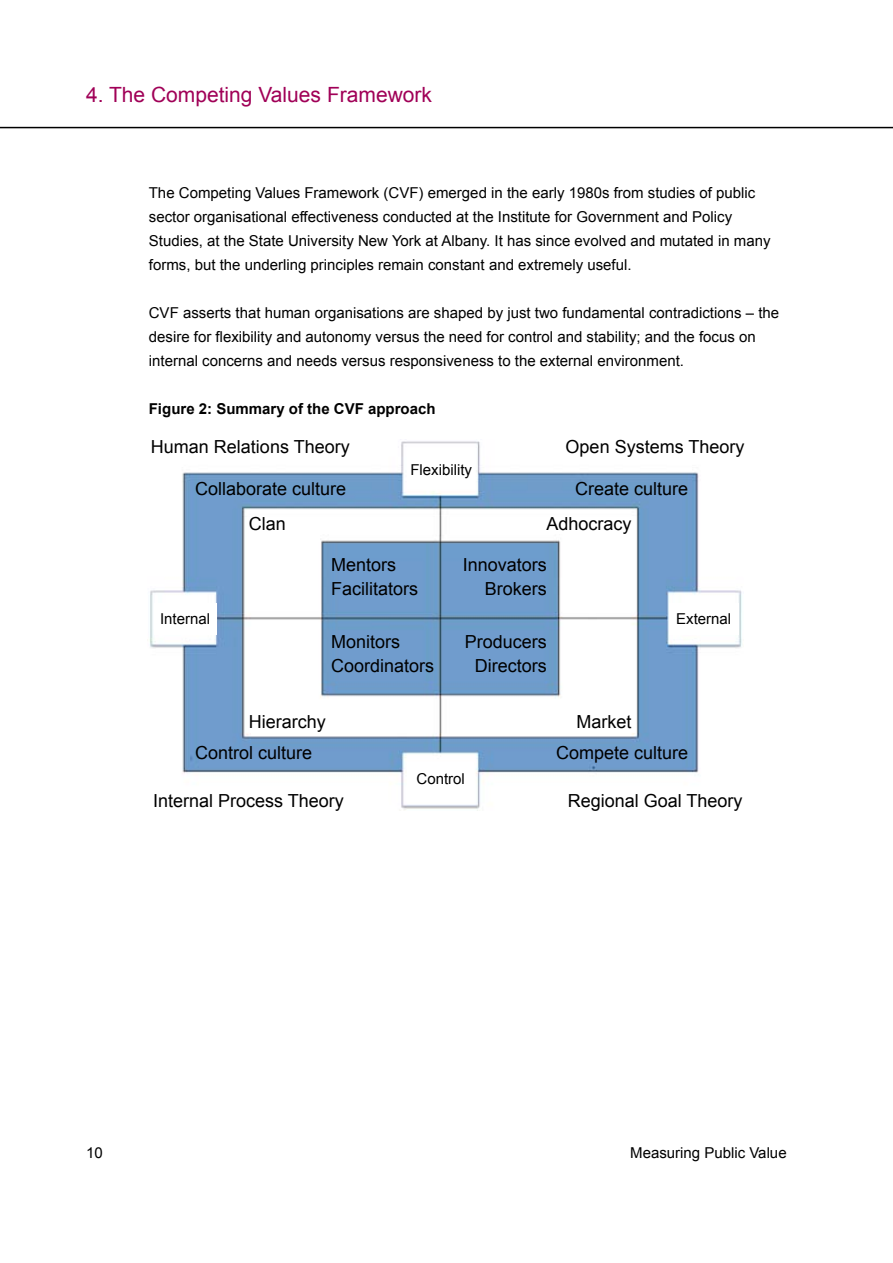
<style>
.page{position:relative;width:893px;height:1263px;background:#fff}
.page>*{position:absolute;margin:0;border:0;box-sizing:border-box;transform-origin:0 0}
.t1{font:21px "Arial";color:#a00057}
.t2{font:18px/24px "Arial";color:#000}
.t3{font:15px/24px "Arial";color:#000}
.t4{font:700 15px "Arial";color:#000}
</style>
<div class="page">
<hr style="left:0;top:127px;width:893px;height:1px;background:#000">
<img style="left:150px;top:441px;width:592px;height:370px">
<div style="left:154px;top:603px;width:63px;height:31px;background:#fff"></div>
<div style="left:669px;top:603px;width:69px;height:31px;background:#fff"></div>
<div style="left:407px;top:763px;width:67px;height:31px;background:#fff"></div>
<div style="left:408px;top:454px;width:66px;height:31px;background:#fff"></div>
<h1 class="t1" style="left:86px;top:81px;width:347px">4. The Competing Values Framework</h1>
<p class="t3" style="left:149px;top:181px;width:623px">The Competing Values Framework (CVF) emerged in the early 1980s from studies of public sector organisational effectiveness conducted at the Institute for Government and Policy Studies, at the State University New York at Albany. It has since evolved and mutated in many forms, but the underling principles remain constant and extremely useful.</p>
<p class="t3" style="left:149px;top:301px;width:632px">CVF asserts that human organisations are shaped by just two fundamental contradictions – the desire for flexibility and autonomy versus the need for control and stability; and the focus on internal concerns and needs versus responsiveness to the external environment.</p>
<p class="t4" style="left:149px;top:399px;width:288px">Figure 2: Summary of the CVF approach</p>
<p class="t2" style="left:151px;top:435px;width:200px">Human Relations Theory</p>
<p class="t2" style="left:566px;top:435px;width:180px">Open Systems Theory</p>
<p class="t3" style="left:410px;top:458px;width:63px">Flexibility</p>
<p class="t2" style="left:195px;top:477px;width:153px">Collaborate culture</p>
<p class="t2" style="left:575px;top:477px;width:115px">Create culture</p>
<p class="t2" style="left:249px;top:512px;width:39px">Clan</p>
<p class="t2" style="left:546px;top:512px;width:87px">Adhocracy</p>
<p class="t2" style="left:331px;top:553px;width:89px">Mentors<br>Facilitators</p>
<p class="t2" style="left:463px;top:553px;width:86px;text-align:right">Innovators<br>Brokers</p>
<p class="t2" style="left:331px;top:630px;width:105px">Monitors<br>Coordinators</p>
<p class="t2" style="left:465px;top:630px;width:84px;text-align:center">Producers<br>Directors</p>
<p class="t3" style="left:160px;top:607px;width:52px">Internal</p>
<p class="t3" style="left:676px;top:607px;width:57px">External</p>
<p class="t2" style="left:249px;top:710px;width:79px">Hierarchy</p>
<p class="t2" style="left:576px;top:710px;width:57px">Market</p>
<p class="t2" style="left:195px;top:741px;width:119px">Control culture</p>
<p class="t2" style="left:556px;top:741px;width:134px">Compete culture</p>
<p class="t3" style="left:417px;top:767px;width:50px">Control</p>
<p class="t2" style="left:153px;top:789px;width:192px">Internal Process Theory</p>
<p class="t2" style="left:568px;top:789px;width:176px">Regional Goal Theory</p>
<p class="t3" style="left:86px;top:1141px;width:18px">10</p>
<p class="t3" style="left:630px;top:1141px;width:158px">Measuring Public Value</p>
</div>
